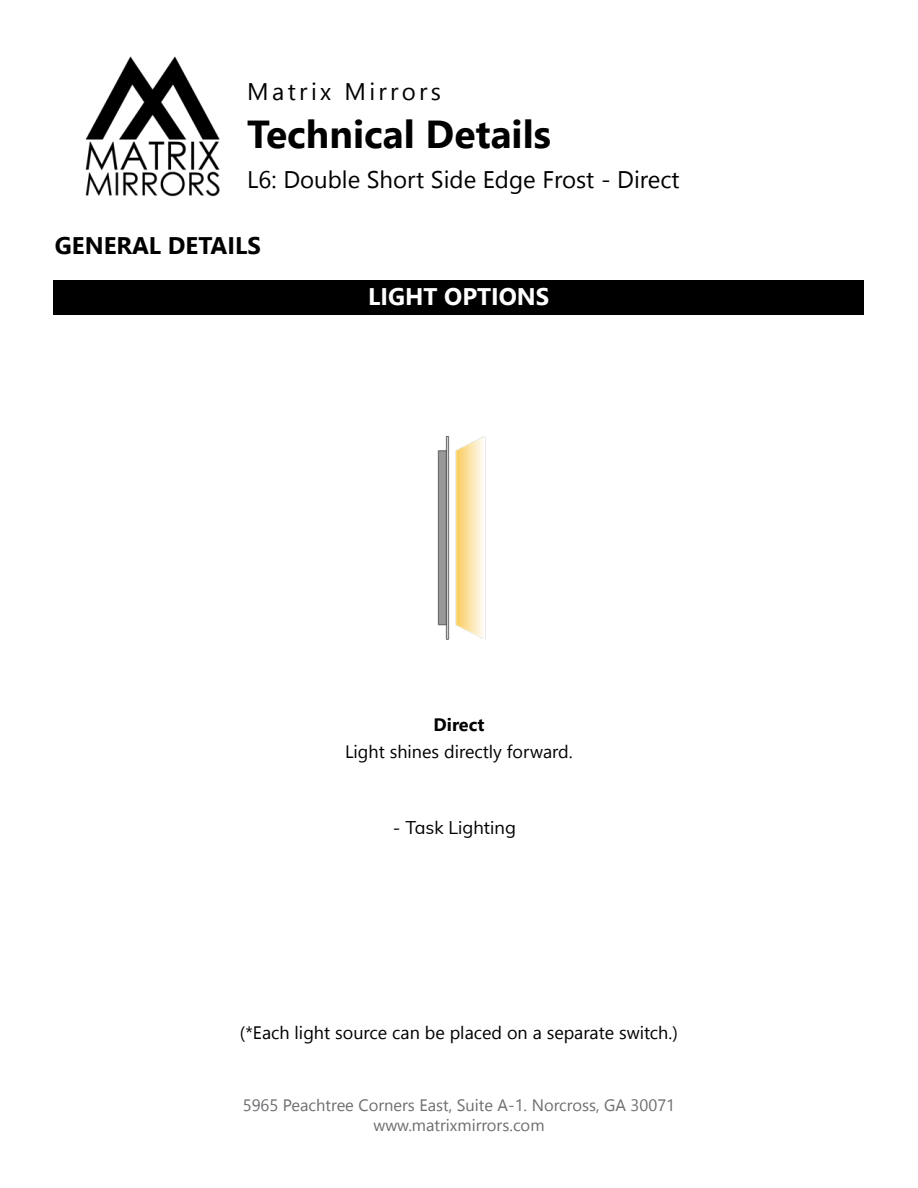
<style>
.page{position:relative;width:918px;height:1188px;background:#fff}
.page>*{position:absolute;margin:0;border:0;box-sizing:border-box;transform-origin:0 0}
.t1{font:700 39px "Nirmala UI";color:#000}
.t2{font:24px "Nirmala UI";color:#000}
.t3{font:700 24px "Nirmala UI";color:#000}
.t4{font:24px "Nirmala UI";letter-spacing:.14em;color:#000}
.t5{font:700 24px "Nirmala UI";color:#fff}
.t6{font:18px "Nirmala UI";color:#000}
.t7{font:18px "Muli";color:#000}
.t8{font:700 18px "Nirmala UI";color:#000}
.t9{font:16.5px/19.8px "Nirmala UI";color:#6d6e71;text-align:center}
</style>
<div class="page">
<img style="left:85px;top:56px;width:135px;height:141px">
<img style="left:437px;top:435px;width:49px;height:205px">
<div style="left:54px;top:280px;width:810px;height:35px;background:#000"></div>
<h2 class="t4" style="left:247px;top:72px;width:195px">Matrix Mirrors</h2>
<h1 class="t1" style="left:247px;top:102px;width:305px">Technical Details</h1>
<h2 class="t2" style="left:247px;top:160px;width:434px">L6: Double Short Side Edge Frost - Direct</h2>
<h2 class="t3" style="left:55px;top:226px;width:207px">GENERAL DETAILS</h2>
<h2 class="t5" style="left:368px;top:276px;width:183px">LIGHT OPTIONS</h2>
<p class="t8" style="left:434px;top:710px;width:52px">Direct</p>
<p class="t6" style="left:345px;top:737px;width:229px">Light shines directly forward.</p>
<p class="t7" style="left:393px;top:814px;width:125px">- Task Lighting</p>
<p class="t6" style="left:240px;top:1018px;width:439px">(*Each light source can be placed on a separate switch.)</p>
<p class="t9" style="left:243px;top:1094px;width:434px">5965 Peachtree Corners East, Suite A-1. Norcross, GA 30071 www.matrixmirrors.com</p>
</div>
